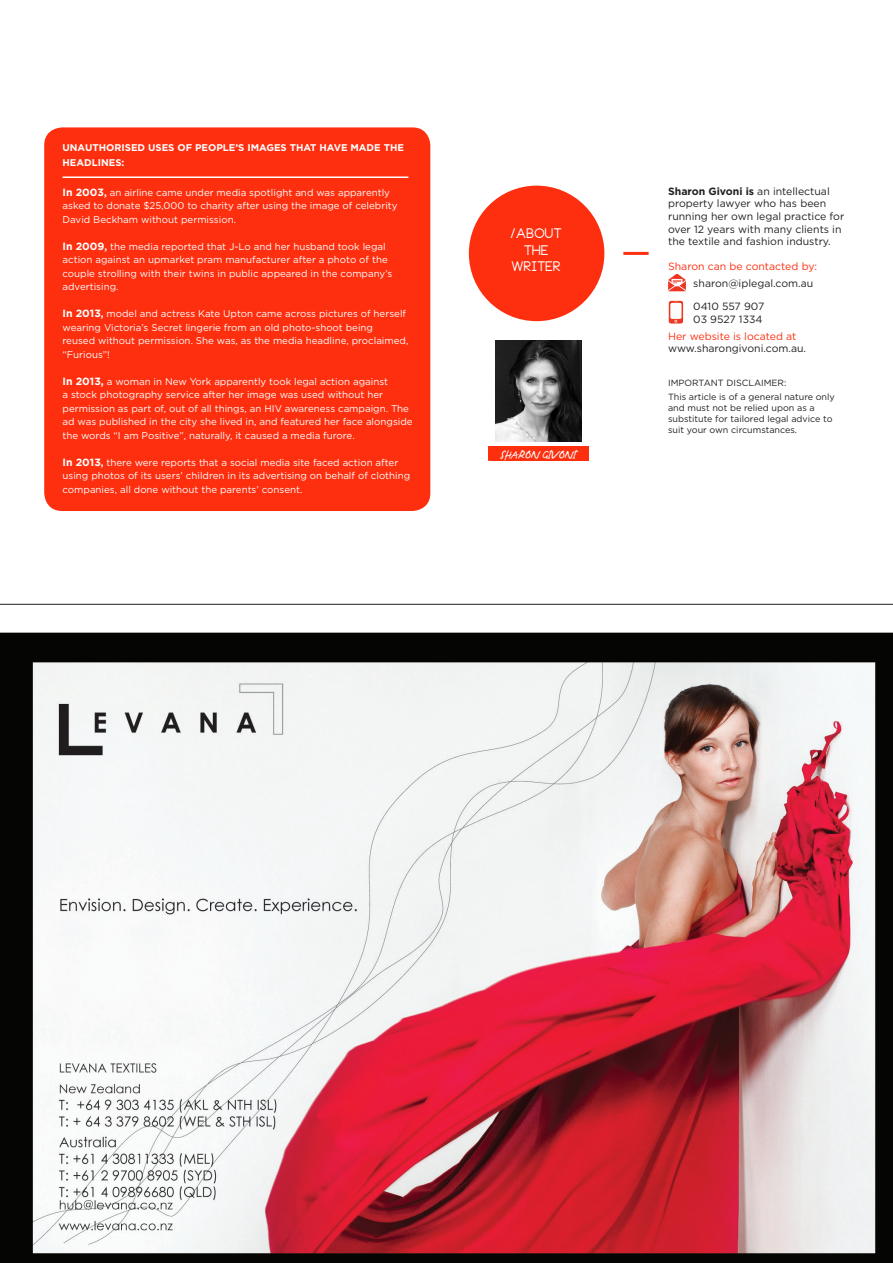
<style>
.page{position:relative;width:893px;height:1263px;background:#fff}
.page>*{position:absolute;margin:0;border:0;box-sizing:border-box;transform-origin:0 0}
.Body{font:16.2px "James Fajardo";color:#fff}
.t1{font:700 13.5px/16.2px "Neou";color:#fff;text-align:center}
.t2{font:10.5px/12.6px "Gotham";color:#231f20}
.t3{font:10.5px/16.5px "Gotham";color:#fd2f0f}
.t4{font:9.75px/13.5px "Gotham";color:#fff}
.t5{font:700 9.75px/15px "Gotham";color:#fff}
.t6{font:9px/10.8px "Gotham";color:#231f20}
.s1{font-weight:700;font-size:10.5px}
.s2{font-weight:700}
.s3{color:#231f20}
</style>
<div class="page">
<div style="left:469px;top:186px;width:135px;height:135px;background:#fd2f0f;border-radius:50%"></div>
<div style="left:44px;top:127px;width:386px;height:384px;background:#fd2f0f;border-radius:18px"></div>
<hr style="left:623px;top:252px;width:26px;height:3px;background:#fd2f0f">
<hr style="left:63px;top:176px;width:345px;height:2px;background:#fff">
<svg style="left:669px;top:301px;width:14px;height:22px"></svg>
<svg style="left:668px;top:274px;width:18px;height:17px"></svg>
<img style="left:495px;top:341px;width:87px;height:101px">
<div style="left:488px;top:446px;width:101px;height:15px;background:#fd2f0f"></div>
<img style="left:0;top:632px;width:893px;height:631px">
<hr style="left:0;top:604px;width:893px;height:1px;background:#231f20">
<p class="t5" style="left:63px;top:140px;width:343px">UNAUTHORISED USES OF PEOPLE’S IMAGES THAT HAVE MADE THE<br>HEADLINES:</p>
<p class="t4" style="left:63px;top:185px;width:337px"><span class="s1">In 2003</span><span class="s2">,</span> an airline came under media spotlight and was apparently asked to donate $25,000 to charity after using the image of celebrity<br>David Beckham without permission.</p>
<p class="t4" style="left:63px;top:239px;width:331px"><span class="s1">In 2009</span><span class="s2">,</span> the media reported that J-Lo and her husband took legal action against an upmarket pram manufacturer after a photo of the couple strolling with their twins in public appeared in the company’s advertising.</p>
<p class="t4" style="left:63px;top:307px;width:347px"><span class="s1">In 2013</span><span class="s2">,</span> model and actress Kate Upton came across pictures of herself wearing Victoria’s Secret lingerie from an old photo-shoot being<br>reused without permission. She was, as the media headline, proclaimed, “Furious”!</p>
<p class="t4" style="left:63px;top:374px;width:352px"><span class="s1">In 2013,</span> a woman in New York apparently took legal action against<br>a stock photography service after her image was used without her permission as part of, out of all things, an HIV awareness campaign. The ad was published in the city she lived in, and featured her face alongside the words “I am Positive”, naturally, it caused a media furore.</p>
<p class="t4" style="left:63px;top:455px;width:349px"><span class="s1">In 2013</span><span class="s2">,</span> there were reports that a social media site faced action after using photos of its users’ children in its advertising on behalf of clothing companies, all done without the parents’ consent.</p>
<p class="t1" style="left:511px;top:226px;width:53px">/ABOUT</p>
<p class="t1" style="left:512px;top:243px;width:51px">THE<br>WRITER</p>
<p class="Body" style="left:500px;top:446px;width:78px">SHARON GIVONI</p>
<p class="t2" style="left:668px;top:184px;width:178px"><span class="s2">Sharon Givoni is</span> an intellectual property lawyer who has been running her own legal practice for over 12 years with many clients in the textile and fashion industry.</p>
<p class="t3" style="left:693px;top:258px;width:125px;text-indent:-25px">Sharon can be contacted by: <span class="s3">sharon@iplegal.com.au</span></p>
<p class="t2" style="left:693px;top:300px;width:72px">0410 557 907</p>
<p class="t2" style="left:693px;top:312px;width:71px">03 9527 1334</p>
<p class="t3" style="left:668px;top:327px;width:130px">Her website is located at</p>
<p class="t2" style="left:668px;top:342px;width:140px">www.sharongivoni.com.au.</p>
<p class="t6" style="left:668px;top:378px;width:120px">IMPORTANT DISCLAIMER:</p>
<p class="t6" style="left:668px;top:391px;width:168px">This article is of a general nature only and must not be relied upon as a substitute for tailored legal advice to suit your own circumstances.</p>
</div>
